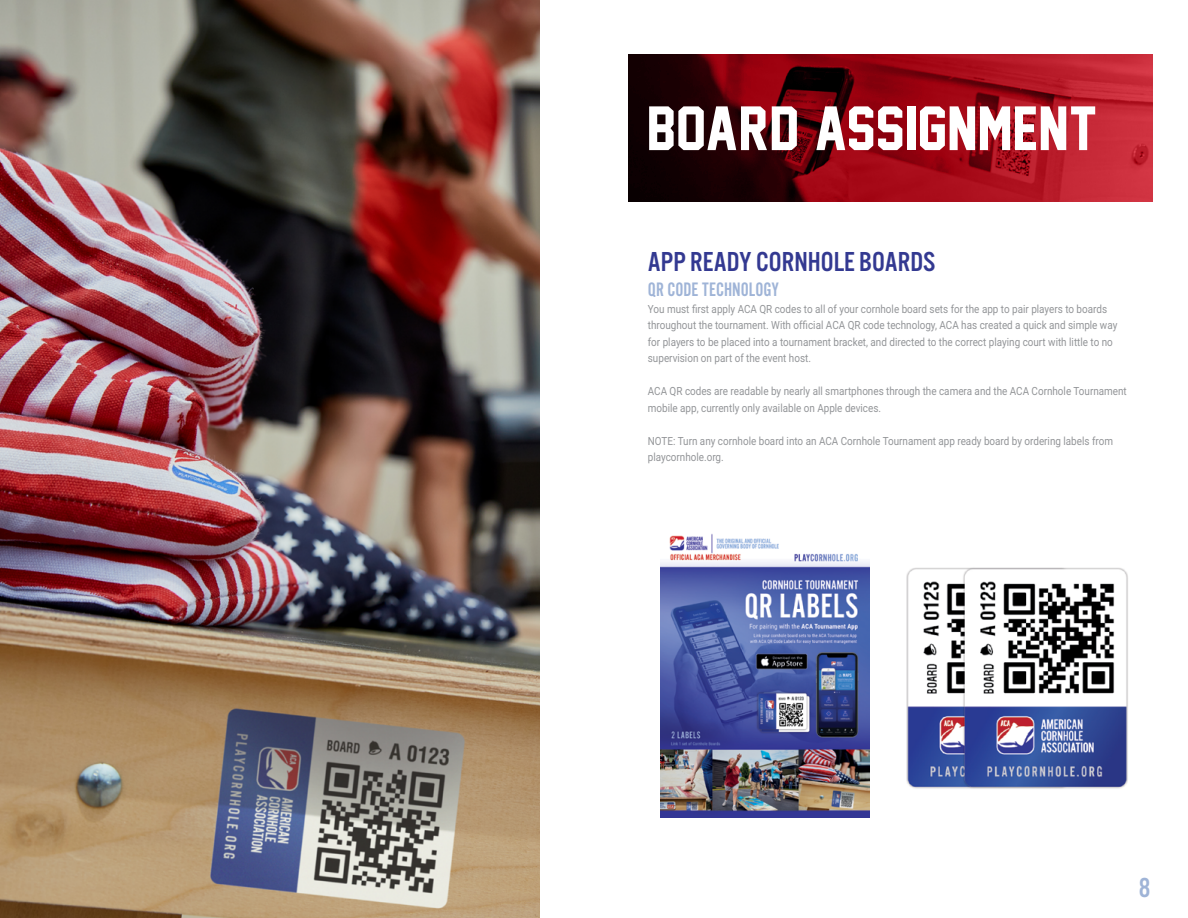
<style>
.page{position:relative;width:1188px;height:918px;background:#fff}
.page>*{position:absolute;margin:0;border:0;box-sizing:border-box;transform-origin:0 0}
.t1{font:57px "Jersey M54";letter-spacing:.015em;color:#fff}
.t2{font:28.5px "Alternate Got No 3 D";color:#333991}
.t3{font:28.5px "Alternate Got No 3 D";color:#9fb4d7}
.t4{font:20.25px "Alternate Got No 2 D";color:#9fb4d7}
.t5{font:11.25px/16.5px "Roboto";color:#939598;scale:.88 1}
</style>
<div class="page">
<svg style="left:629px;top:54px;width:524px;height:147px"></svg>
<img style="left:660px;top:534px;width:209px;height:283px">
<img style="left:0;top:0;width:540px;height:918px">
<img style="left:779px;top:703px;width:24px;height:23px">
<img style="left:906px;top:567px;width:222px;height:222px">
<h1 class="t1" style="left:647px;top:97px;width:451px">BOARD ASSIGNMENT</h1>
<h2 class="t2" style="left:648px;top:246px;width:289px">APP READY CORNHOLE BOARDS</h2>
<h3 class="t4" style="left:648px;top:279px;width:133px">QR CODE TECHNOLOGY</h3>
<p class="t5" style="left:648px;top:300px;width:535px">You must first apply ACA QR codes to all of your cornhole board sets for the app to pair players to boards throughout the tournament. With official ACA QR code technology, ACA has created a quick and simple way for players to be placed into a tournament bracket, and directed to the correct playing court with little to no supervision on part of the event host.</p>
<p class="t5" style="left:648px;top:382px;width:546px">ACA QR codes are readable by nearly all smartphones through the camera and the ACA Cornhole Tournament mobile app, currently only available on Apple devices.</p>
<p class="t5" style="left:648px;top:432px;width:530px">NOTE: Turn any cornhole board into an ACA Cornhole Tournament app ready board by ordering labels from playcornhole.org.</p>
<h2 class="t3" style="left:1139px;top:873px;width:13px">8</h2>
</div>
